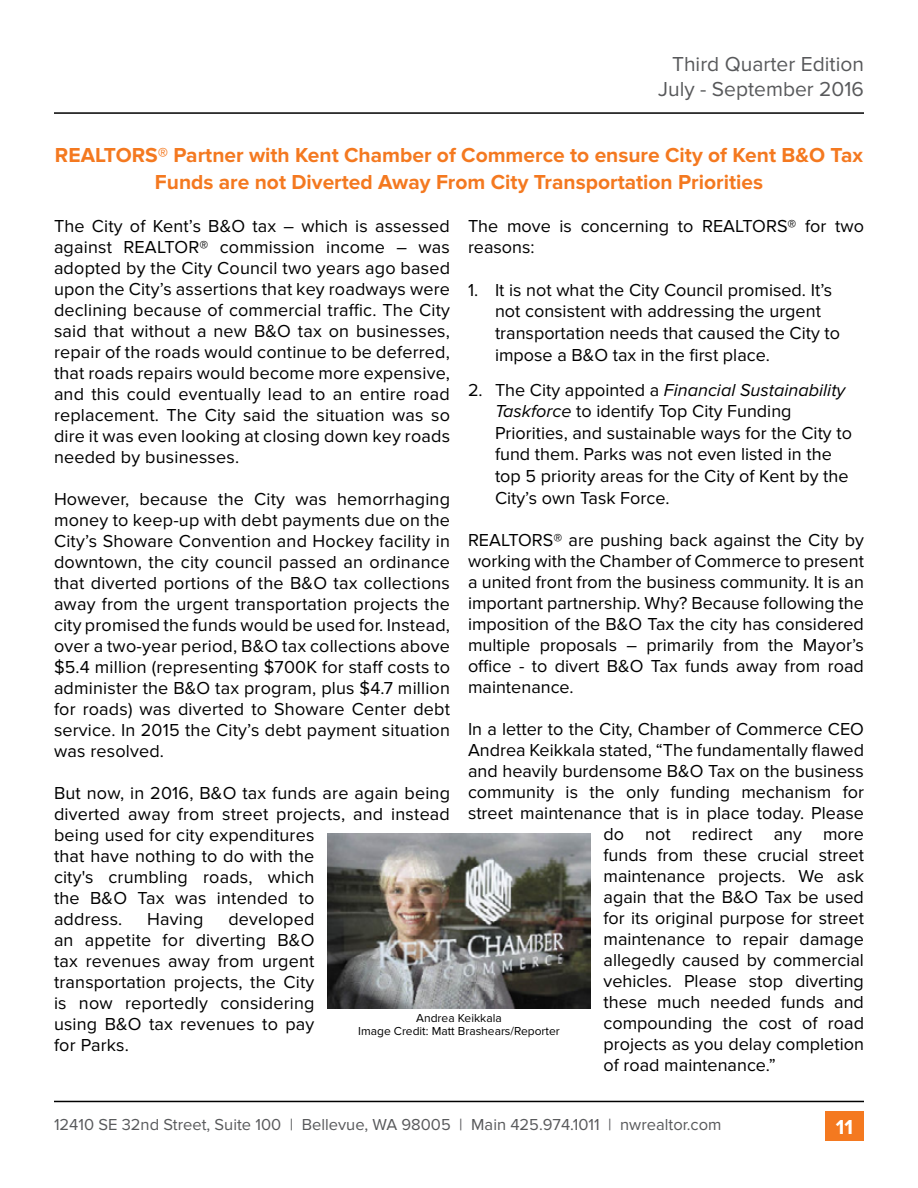
<style>
.page{position:relative;width:918px;height:1188px;background:#fff}
.page>*{position:absolute;margin:0;border:0;box-sizing:border-box;transform-origin:0 0}
.t1{font:700 21px/27px "Proxima Nova";color:#f47920;text-align:center}
.t2{font:21px/25.2px "Proxima Nova";color:#58595b;text-align:right}
.t3{font:700 21px "Proxima Nova";color:#fff}
.t4{font:18px/21px "Proxima Nova";color:#000;text-align:justify}
.t5{font:16.5px "Proxima Nova";color:#58595b}
.t6{font:12px/13.5px "Proxima Nova";color:#000;text-align:center}
.s1{font-style:italic}
</style>
<div class="page">
<hr style="left:54px;top:1101px;width:810px;height:1px;background:#000">
<div style="left:825px;top:1111px;width:39px;height:29px;background:#f47920"></div>
<hr style="left:54px;top:112px;width:810px;height:2px;background:#000">
<img style="left:328px;top:834px;width:262px;height:175px">
<p class="t2" style="left:658px;top:52px;width:207px">Third Quarter Edition<br>July - September 2016</p>
<p class="t1" style="left:55px;top:143px;width:810px">REALTORS® Partner with Kent Chamber of Commerce to ensure City of Kent B&amp;O Tax<br>Funds are not Diverted Away From City Transportation Priorities</p>
<p class="t4" style="left:54px;top:216px;width:398px">The City of Kent’s B&amp;O tax – which is assessed against REALTOR® commission income – was adopted by the City Council two years ago based upon the City’s assertions that key roadways were declining because of commercial traffic. The City said that without a new B&amp;O tax on businesses, repair of the roads would continue to be deferred, that roads repairs would become more expensive, and this could eventually lead to an entire road replacement. The City said the situation was so dire it was even looking at closing down key roads needed by businesses.</p>
<p class="t4" style="left:54px;top:489px;width:398px">However, because the City was hemorrhaging money to keep-up with debt payments due on the City’s Showare Convention and Hockey facility in downtown, the city council passed an ordinance that diverted portions of the B&amp;O tax collections away from the urgent transportation projects the city promised the funds would be used for. Instead, over a two-year period, B&amp;O tax collections above $5.4 million (representing $700K for staff costs to administer the B&amp;O tax program, plus $4.7 million for roads) was diverted to Showare Center debt service. In 2015 the City’s debt payment situation was resolved.</p>
<p class="t4" style="left:54px;top:783px;width:398px;text-align:left">But now, in 2016, B&amp;O tax funds are again being diverted away from street projects, and instead being used for city expenditures<br>that have nothing to do with the<br>city's crumbling roads, which<br>the B&amp;O Tax was intended to<br>address.</p>
<p class="t4" style="left:468px;top:216px;width:398px">The move is concerning to REALTORS® for two reasons:</p>
<p class="t4" style="left:495px;top:280px;width:347px;line-height:21.6px;text-align:left;text-indent:-27px">1. It is not what the City Council promised. It’s not consistent with addressing the urgent transportation needs that caused the City to impose a B&amp;O tax in the first place.</p>
<p class="t4" style="left:495px;top:380px;width:359px;line-height:21.6px;text-align:left;text-indent:-27px">2. The City appointed a <span class="s1">Financial Sustainability Taskforce</span> to identify Top City Funding Priorities, and sustainable ways for the City to fund them. Parks was not even listed in the top 5 priority areas for the City of Kent by the City’s own Task Force.</p>
<p class="t4" style="left:468px;top:530px;width:398px">REALTORS® are pushing back against the City by working with the Chamber of Commerce to present a united front from the business community. It is an important partnership. Why? Because following the imposition of the B&amp;O Tax the city has considered multiple proposals – primarily from the Mayor’s office - to divert B&amp;O Tax funds away from road maintenance.</p>
<p class="t4" style="left:468px;top:719px;width:398px">In a letter to the City, Chamber of Commerce CEO</p>
<p class="t4" style="left:468px;top:740px;width:398px">Andrea Keikkala stated, “The fundamentally flawed</p>
<p class="t4" style="left:468px;top:761px;width:397px">and heavily burdensome B&amp;O Tax on the business</p>
<p class="t4" style="left:468px;top:782px;width:398px">community is the only funding mechanism for</p>
<p class="t4" style="left:468px;top:803px;width:398px">street maintenance that is in place today. Please</p>
<p class="t4" style="left:604px;top:824px;width:262px">do not redirect any more</p>
<p class="t4" style="left:604px;top:845px;width:262px">funds from these crucial street</p>
<p class="t4" style="left:604px;top:866px;width:262px">maintenance projects. We ask</p>
<p class="t4" style="left:604px;top:887px;width:262px">again that the B&amp;O Tax be used</p>
<p class="t4" style="left:604px;top:908px;width:262px">for its original purpose for street</p>
<p class="t4" style="left:604px;top:929px;width:262px">maintenance to repair damage</p>
<p class="t4" style="left:604px;top:950px;width:262px">allegedly caused by commercial</p>
<p class="t4" style="left:604px;top:971px;width:262px">vehicles. Please stop diverting</p>
<p class="t4" style="left:604px;top:992px;width:262px">these much needed funds and</p>
<p class="t4" style="left:604px;top:1013px;width:262px">compounding the cost of road</p>
<p class="t4" style="left:604px;top:1034px;width:262px">projects as you delay completion</p>
<p class="t4" style="left:604px;top:1055px;width:174px">of road maintenance.”</p>
<p class="t4" style="left:54px;top:909px;width:262px;text-indent:174px">developed an appetite for diverting B&amp;O tax revenues away from urgent transportation projects, the City is now reportedly considering using B&amp;O tax revenues to pay for Parks.</p>
<p class="t4" style="left:147px;top:909px;width:58px">Having</p>
<p class="t6" style="left:358px;top:1011px;width:203px">Andrea Keikkala<br>Image Credit: Matt Brashears/Reporter</p>
<p class="t5" style="left:54px;top:1115px;width:669px">12410 SE 32nd Street, Suite 100 | Bellevue, WA 98005 | Main 425.974.1011 | nwrealtor.com</p>
<p class="t3" style="left:836px;top:1115px;width:19px">11</p>
</div>
